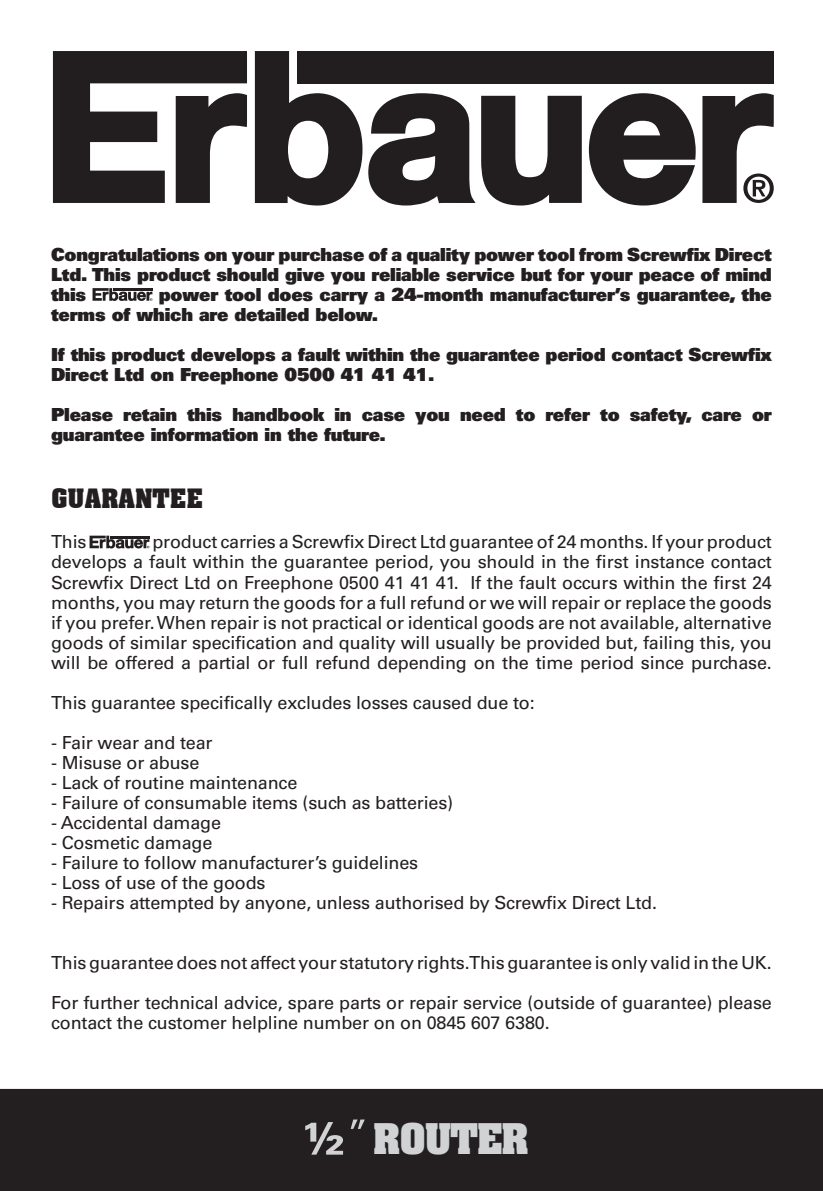
<style>
.page{position:relative;width:823px;height:1191px;background:#fff}
.page>*{position:absolute;margin:0;border:0;box-sizing:border-box;transform-origin:0 0}
.t1{font:700 36px "Aachen";letter-spacing:-.025em;color:#d1d2d4}
.t2{font:700 26px "Aachen BT";letter-spacing:-.01em;color:#231f20}
.t3{font:18px/20px "Univers";letter-spacing:-.01em;color:#231f20;text-align:justify}
.t4{font:900 18px/20px "Univers";letter-spacing:-.01em;color:#231f20}
</style>
<div class="page">
<div style="left:0;top:1089px;width:822px;height:102px;background:#231f20"></div>
<svg style="left:350px;top:1119px;width:14px;height:10px"></svg>
<svg style="left:305px;top:1122px;width:38px;height:32px"></svg>
<svg style="left:89px;top:535px;width:60px;height:13px"></svg>
<svg style="left:92px;top:288px;width:60px;height:13px"></svg>
<div style="left:297px;top:51px;width:476px;height:32px;background:#221e20"></div>
<svg style="left:53px;top:51px;width:194px;height:152px"></svg>
<svg style="left:255px;top:51px;width:107px;height:154px"></svg>
<svg style="left:368px;top:93px;width:107px;height:112px"></svg>
<svg style="left:481px;top:96px;width:100px;height:109px"></svg>
<svg style="left:588px;top:93px;width:107px;height:112px"></svg>
<svg style="left:702px;top:93px;width:71px;height:110px"></svg>
<p class="t4" style="left:51px;top:244px;width:722px;text-align:justify">Congratulations on your purchase of a quality power tool from Screwfix Direct Ltd. This product should give you reliable service but for your peace of mind this</p>
<p class="t4" style="left:51px;top:284px;width:722px;text-indent:108px">power tool does carry a 24-month manufacturer’s guarantee, the terms of which are detailed below.</p>
<p class="t4" style="left:51px;top:344px;width:722px">If this product develops a fault within the guarantee period contact Screwfix<br>Direct Ltd on Freephone 0500 41 41 41.</p>
<p class="t4" style="left:51px;top:404px;width:721px">Please retain this handbook in case you need to refer to safety, care or guarantee information in the future.</p>
<h2 class="t2" style="left:51px;top:482px;width:153px">GUARANTEE</h2>
<p class="t3" style="left:51px;top:532px;width:37px">This</p>
<p class="t3" style="left:51px;top:532px;width:722px;text-indent:101px">product carries a Screwfix Direct Ltd guarantee of 24 months. If your product develops a fault within the guarantee period, you should in the first instance contact Screwfix Direct Ltd on Freephone 0500 41 41 41. If the fault occurs within the first 24 months, you may return the goods for a full refund or we will repair or replace the goods if you prefer. When repair is not practical or identical goods are not available, alternative goods of similar specification and quality will usually be provided but, failing this, you will be offered a partial or full refund depending on the time period since purchase.</p>
<p class="t3" style="left:51px;top:692px;width:485px">This guarantee specifically excludes losses caused due to:</p>
<p class="t3" style="left:51px;top:732px;width:163px">- Fair wear and tear</p>
<p class="t3" style="left:51px;top:752px;width:150px">- Misuse or abuse</p>
<p class="t3" style="left:51px;top:772px;width:248px">- Lack of routine maintenance</p>
<p class="t3" style="left:51px;top:792px;width:403px">- Failure of consumable items (such as batteries)</p>
<p class="t3" style="left:51px;top:812px;width:171px">- Accidental damage</p>
<p class="t3" style="left:51px;top:832px;width:163px">- Cosmetic damage</p>
<p class="t3" style="left:51px;top:852px;width:368px">- Failure to follow manufacturer’s guidelines</p>
<p class="t3" style="left:51px;top:872px;width:216px">- Loss of use of the goods</p>
<p class="t3" style="left:51px;top:892px;width:607px">- Repairs attempted by anyone, unless authorised by Screwfix Direct Ltd.</p>
<p class="t3" style="left:51px;top:952px;width:721px">This guarantee does not affect your statutory rights. This guarantee is only valid in the UK.</p>
<p class="t3" style="left:51px;top:992px;width:721px">For further technical advice, spare parts or repair service (outside of guarantee) please contact the customer helpline number on on 0845 607 6380.</p>
<h1 class="t1" style="left:373px;top:1113px;width:157px">ROUTER</h1>
</div>
